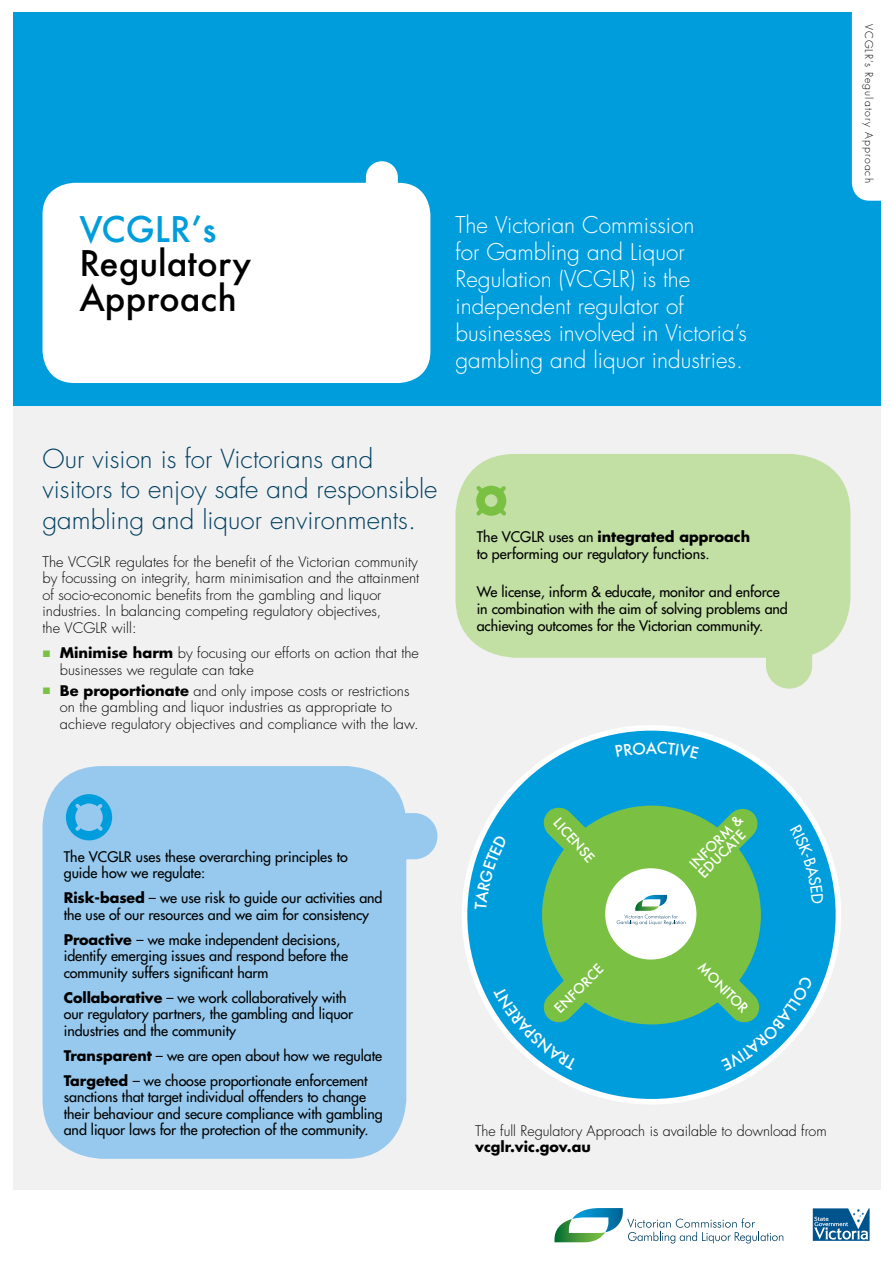
<style>
.page{position:relative;width:893px;height:1263px;background:#fff}
.page>*{position:absolute;margin:0;border:0;box-sizing:border-box;transform-origin:0 0}
.t1{font:500 34.5px/34.5px "Futura";color:#000}
.t2{font:500 34.5px "Futura";color:#009ddc}
.t3{font:300 25.5px/30.6px "Futura";color:#003f5f}
.t4{font:300 22.5px/27px "Futura";color:#fff}
.t5{font:500 15.3px "Futura";color:#fff}
.t6{font:14.25px/16.5px "Futura";letter-spacing:-.005em;color:#000}
.t7{font:300 14.25px/16.5px "Futura";color:#000}
.t8{font:700 14.25px "Futura";color:#000}
.t9{font:500 13.35px/12.5px "Futura";color:#fff}
.t10{font:300 10.5px "Futura";letter-spacing:.1em;color:#000}
.s1{font-weight:700}
</style>
<div class="page">
<div style="left:13px;top:13px;width:867px;height:1176px;background:#f1f1f2"></div>
<div style="left:43px;top:766px;width:363px;height:393px;background:#96c9ed;border-radius:60px"></div>
<div style="left:375px;top:813px;width:62px;height:46px;background:#96c9ed;border-radius:23px"></div>
<div style="left:455px;top:454px;width:395px;height:204px;background:#c2dfa4;border-radius:60px"></div>
<div style="left:13px;top:13px;width:867px;height:393px;background:#009ddc"></div>
<svg style="left:462px;top:725px;width:379px;height:379px;fill:#009ddc"></svg>
<svg style="left:542px;top:805px;width:219px;height:219px;background:#69bc58"></svg>
<div style="left:605px;top:868px;width:91px;height:91px;background:#fff;border-radius:50%"></div>
<svg style="left:617px;top:895px;width:68px;height:30px"></svg>
<svg style="left:813px;top:1208px;width:57px;height:33px;background:#4a85ae"></svg>
<svg style="left:554px;top:1208px;width:229px;height:35px"></svg>
<div style="left:43px;top:183px;width:387px;height:200px;background:#fff;border-radius:32px"></div>
<div style="left:366px;top:161px;width:32px;height:43px;background:#fff;border-radius:16px"></div>
<div style="left:852px;top:13px;width:29px;height:188px;background:#fff"></div>
<svg style="left:66px;top:794px;width:46px;height:46px"></svg>
<div style="left:766px;top:626px;width:46px;height:63px;background:#c2dfa4;border-radius:23px"></div>
<svg style="left:476px;top:486px;width:30px;height:30px"></svg>
<svg style="left:494px;top:987px;width:83px;height:83px"></svg>
<svg style="left:615px;top:742px;width:31px;height:15px"></svg>
<svg style="left:657px;top:742px;width:42px;height:17px"></svg>
<svg style="left:721px;top:976px;width:92px;height:95px"></svg>
<div style="left:475px;top:834px;width:32px;height:76px;background:#009ddc"></div>
<div style="left:790px;top:825px;width:34px;height:79px;background:#009ddc"></div>
<h1 class="t2" style="left:79px;top:205px;width:139px">VCGLR’s</h1>
<h1 class="t1" style="left:79px;top:246px;width:173px">Regulatory<br>Approach</h1>
<h3 class="t4" style="left:455px;top:212px;width:293px">The Victorian Commission<br>for Gambling and Liquor<br>Regulation (VCGLR) is the independent regulator of businesses involved in Victoria’s gambling and liquor industries.</h3>
<h2 class="t3" style="left:43px;top:444px;width:396px">Our vision is for Victorians and visitors to enjoy safe and responsible gambling and liquor environments.</h2>
<p class="t7" style="left:43px;top:553px;width:378px">The VCGLR regulates for the benefit of the Victorian community by focussing on integrity, harm minimisation and the attainment of socio-economic benefits from the gambling and liquor industries. In balancing competing regulatory objectives,<br>the VCGLR will:</p>
<p class="t7" style="left:60px;top:645px;width:361px"><span class="s1">Minimise harm</span> by focusing our efforts on action that the businesses we regulate can take</p>
<p class="t7" style="left:60px;top:683px;width:360px"><span class="s1">Be proportionate</span> and only impose costs or restrictions on the gambling and liquor industries as appropriate to achieve regulatory objectives and compliance with the law.</p>
<p class="t6" style="left:64px;top:848px;width:286px">The VCGLR uses these overarching principles to guide how we regulate:</p>
<p class="t6" style="left:64px;top:890px;width:320px"><span class="s1">Risk-based</span> – we use risk to guide our activities and the use of our resources and we aim for consistency</p>
<p class="t6" style="left:64px;top:931px;width:286px"><span class="s1">Proactive</span> – we make independent decisions, identify emerging issues and respond before the community suffers significant harm</p>
<p class="t6" style="left:64px;top:989px;width:291px"><span class="s1">Collaborative</span> – we work collaboratively with our regulatory partners, the gambling and liquor industries and the community</p>
<p class="t6" style="left:64px;top:1043px;width:320px;line-height:25px"><span class="s1">Transparent</span> – we are open about how we regulate<br><span class="s1">Targeted</span> – we choose proportionate enforcement</p>
<p class="t6" style="left:64px;top:1089px;width:320px">sanctions that target individual offenders to change their behaviour and secure compliance with gambling and liquor laws for the protection of the community.</p>
<p class="t6" style="left:477px;top:528px;width:275px;line-height:17px">The VCGLR uses an <span class="s1">integrated approach </span>to performing our regulatory functions.</p>
<p class="t6" style="left:477px;top:583px;width:313px;line-height:17px">We license, inform &amp; educate, monitor and enforce in combination with the aim of solving problems and achieving outcomes for the Victorian community.</p>
<p class="t5" style="left:646px;top:737px;width:13px">A</p>
<p class="t9" style="left:561px;top:816px;width:55px;rotate:48deg">LICENSE</p>
<p class="t9" style="left:687px;top:862px;width:71px;rotate:-45deg">INFORM &amp;<br>EDUCATE</p>
<p class="t9" style="left:552px;top:1006px;width:64px;rotate:-45deg">ENFORCE</p>
<p class="t9" style="left:705px;top:960px;width:66px;rotate:45deg">MONITOR</p>
<p class="t7" style="left:475px;top:1122px;width:353px">The full Regulatory Approach is available to download from</p>
<p class="t8" style="left:475px;top:1137px;width:117px">vcglr.vic.gov.au</p>
<p class="t10" style="left:876px;top:24px;width:160px;rotate:90deg">VCGLR’s Regulatory Approach</p>
</div>
